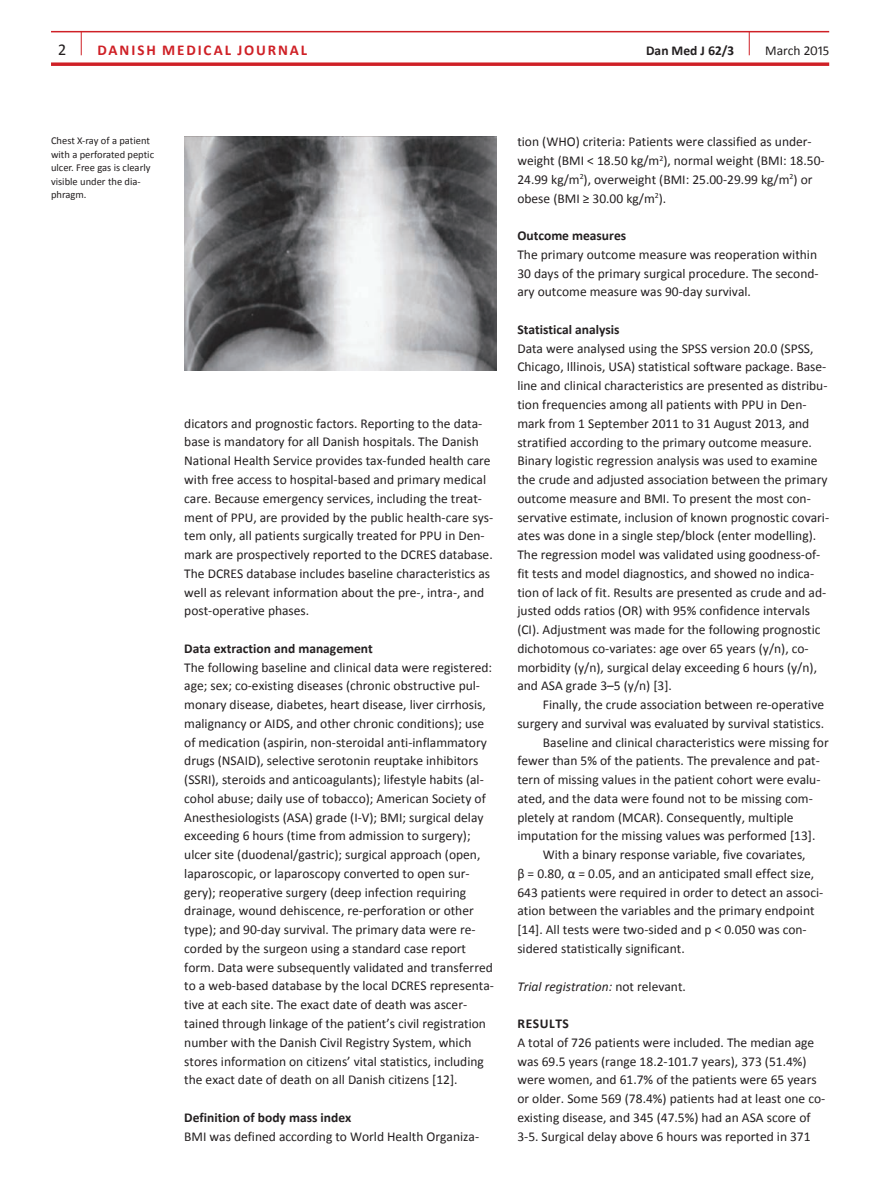
<style>
.page{position:relative;width:893px;height:1191px;background:#fff}
.page>*{position:absolute;margin:0;border:0;box-sizing:border-box;transform-origin:0 0}
.t1{font:16.5px "Calibri";color:#231f20}
.t2{font:700 15px "Calibri";letter-spacing:.125em;color:#cf2026}
.t3{font:13.5px/18.8px "Calibri";color:#231f20}
.t4{font:700 13.5px "Calibri";color:#231f20}
.t5{font:italic 13.5px "Calibri";color:#231f20}
.t6{font:10.5px/13.5px "Calibri";color:#231f20}
.s1{font-style:normal}
</style>
<div class="page">
<hr style="left:51px;top:31px;width:778px;height:1px;background:#cf2026">
<svg style="left:51px;top:62px;width:778px;height:4px;background:#d53d43"></svg>
<svg style="left:81px;top:32px;width:1px;height:23px"></svg>
<svg style="left:749px;top:32px;width:1px;height:23px"></svg>
<img style="left:184px;top:136px;width:312px;height:234px">
<p class="t1" style="left:58px;top:40px;width:10px">2</p>
<p class="t2" style="left:98px;top:41px;width:191px">danish mEdical JOURNAL</p>
<p class="t4" style="left:646px;top:42px;width:90px">Dan Med J 62/3</p>
<p class="t3" style="left:765px;top:41px;width:65px">March 2015</p>
<p class="t6" style="left:51px;top:133px;width:105px">Chest X-ray of a patient with a perforated peptic ulcer. Free gas is clearly visible under the dia&shy;phragm.</p>
<p class="t3" style="left:184px;top:413px;width:310px">dicators and prognostic factors. Reporting to the data&shy;base is mandatory for all Danish hospitals. The Danish National Health Service provides tax-funded health care with free access to hospital-based and primary medical care. Because emergency services, including the treat&shy;ment of PPU, are provided by the public health-care sys&shy;tem only, all patients surgically treated for PPU in Den&shy;mark are prospectively reported to the DCRES database.<br>The DCRES database includes baseline characteristics as well as relevant information about the pre-, intra-, and post-operative phases.</p>
<p class="t4" style="left:184px;top:640px;width:190px">Data extraction and management</p>
<p class="t3" style="left:184px;top:657px;width:311px">The following baseline and clinical data were registered: age; sex; co-existing diseases (chronic obstructive pul&shy;monary disease, diabetes, heart disease, liver cirrhosis, malignancy or AIDS, and other chronic conditions); use of medication (aspirin, non-steroidal anti-inflammatory drugs (NSAID), selective serotonin reuptake inhibitors (SSRI), steroids and anticoagulants); lifestyle habits (al&shy;cohol abuse; daily use of tobacco); American Society of Anesthesiologists (ASA) grade (I-V); BMI; surgical delay exceeding 6 hours (time from admission to surgery); ulcer site (duodenal/gastric); surgical approach (open, laparoscopic, or laparoscopy converted to open sur&shy;gery); reoperative surgery (deep infection requiring drainage, wound dehiscence, re-perforation or other type); and 90-day survival. The primary data were re&shy;corded by the surgeon using a standard case report form. Data were subsequently validated and transferred to a web-based database by the local DCRES representa&shy;tive at each site. The exact date of death was ascer&shy;tained through linkage of the patient’s civil registration number with the Danish Civil Registry System, which stores information on citizens’ vital statistics, including the exact date of death on all Danish citizens [12].</p>
<p class="t4" style="left:184px;top:1109px;width:169px">Definition of body mass index</p>
<p class="t3" style="left:184px;top:1126px;width:296px">BMI was defined according to World Health Organiza-</p>
<p class="t3" style="left:517px;top:132px;width:308px">tion (WHO) criteria: Patients were classified as under&shy;weight (BMI &lt; 18.50 kg/m<sup>2</sup>), normal weight (BMI: 18.50- 24.99 kg/m<sup>2</sup>), overweight (BMI: 25.00-29.99 kg/m<sup>2</sup>) or obese (BMI ≥ 30.00 kg/m<sup>2</sup>).</p>
<p class="t4" style="left:517px;top:227px;width:110px">Outcome measures</p>
<p class="t3" style="left:517px;top:244px;width:303px;text-align:justify">The primary outcome measure was reoperation within 30 days of the primary surgical procedure. The second&shy;ary outcome measure was 90-day survival.</p>
<p class="t4" style="left:517px;top:321px;width:104px">Statistical analysis</p>
<p class="t3" style="left:517px;top:338px;width:313px">Data were analysed using the SPSS version 20.0 (SPSS, Chicago, Illinois, USA) statistical software package. Base&shy;line and clinical characteristics are presented as distribu&shy;tion frequencies among all patients with PPU in Den&shy;mark from 1 September 2011 to 31 August 2013, and stratified according to the primary outcome measure.<br>Binary logistic regression analysis was used to examine the crude and adjusted association between the primary outcome measure and BMI. To present the most con&shy;servative estimate, inclusion of known prognostic covari&shy;ates was done in a single step/block (enter modelling).<br>The regression model was validated using goodness-of&shy;fit tests and model diagnostics, and showed no indica&shy;tion of lack of fit. Results are presented as crude and ad&shy;justed odds ratios (OR) with 95% confidence intervals (CI). Adjustment was made for the following prognostic dichotomous co-variates: age over 65 years (y/n), co&shy;morbidity (y/n), surgical delay exceeding 6 hours (y/n), and ASA grade 3–5 (y/n) [3].</p>
<p class="t3" style="left:543px;top:694px;width:283px">Finally, the crude association between re-operative</p>
<p class="t3" style="left:517px;top:713px;width:308px">surgery and survival was evaluated by survival statistics.</p>
<p class="t3" style="left:543px;top:732px;width:287px">Baseline and clinical characteristics were missing for</p>
<p class="t3" style="left:517px;top:751px;width:304px">fewer than 5% of the patients. The prevalence and pat-</p>
<p class="t3" style="left:517px;top:769px;width:305px">tern of missing values in the patient cohort were evalu-</p>
<p class="t3" style="left:517px;top:788px;width:297px">ated, and the data were found not to be missing com-</p>
<p class="t3" style="left:517px;top:807px;width:278px">pletely at random (MCAR). Consequently, multiple</p>
<p class="t3" style="left:517px;top:826px;width:300px">imputation for the missing values was performed [13].</p>
<p class="t3" style="left:543px;top:844px;width:264px">With a binary response variable, five covariates,</p>
<p class="t3" style="left:517px;top:863px;width:298px">β = 0.80, α = 0.05, and an anticipated small effect size,</p>
<p class="t3" style="left:517px;top:882px;width:307px">643 patients were required in order to detect an associ-</p>
<p class="t3" style="left:517px;top:901px;width:299px">ation between the variables and the primary endpoint</p>
<p class="t3" style="left:517px;top:919px;width:291px">[14]. All tests were two-sided and p &lt; 0.050 was con-</p>
<p class="t3" style="left:517px;top:938px;width:169px">sidered statistically significant.</p>
<p class="t5" style="left:517px;top:976px;width:170px">Trial registration: <span class="s1">not relevant.</span></p>
<p class="t4" style="left:518px;top:1015px;width:52px">RESULTS</p>
<p class="t3" style="left:517px;top:1032px;width:309px">A total of 726 patients were included. The median age was 69.5 years (range 18.2-101.7 years), 373 (51.4%) were women, and 61.7% of the patients were 65 years or older. Some 569 (78.4%) patients had at least one co&shy;existing disease, and 345 (47.5%) had an ASA score of 3-5. Surgical delay above 6 hours was reported in 371</p>
</div>
